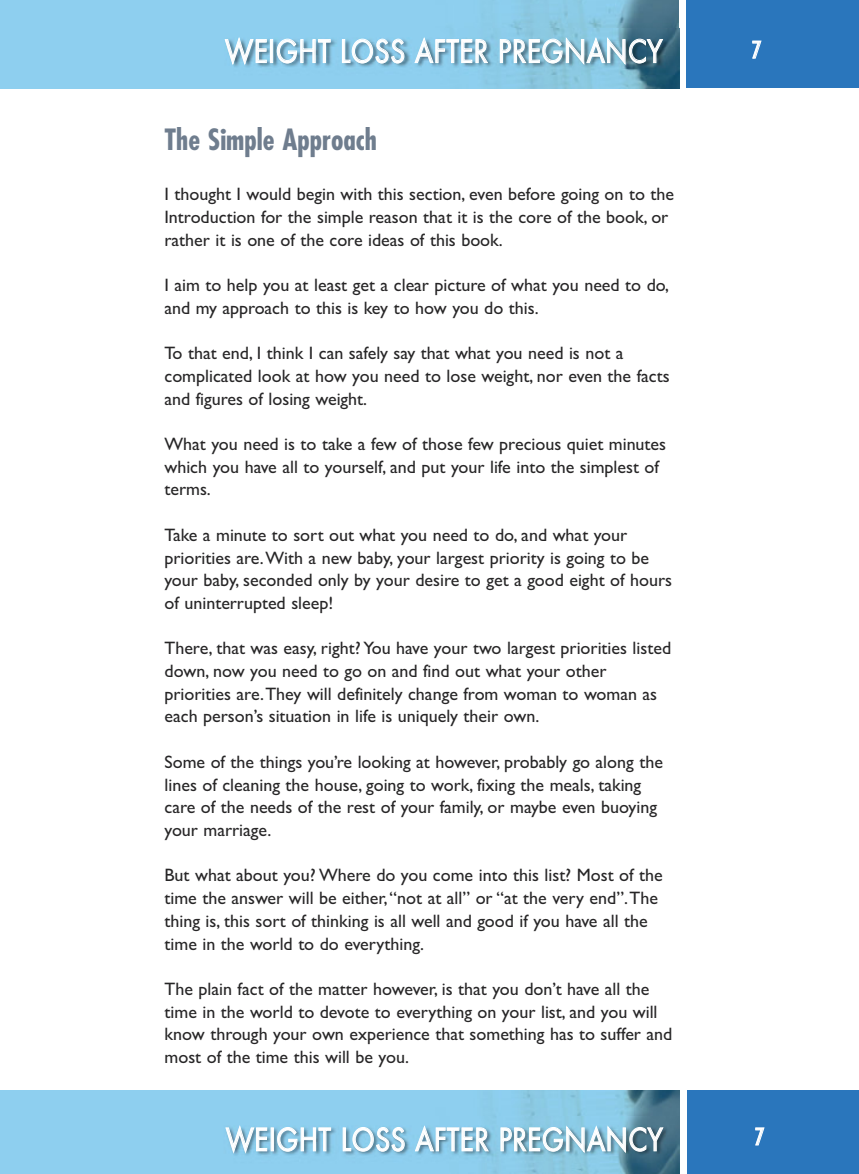
<style>
.page{position:relative;width:859px;height:1174px;background:#fff}
.page>*{position:absolute;margin:0;border:0;box-sizing:border-box;transform-origin:0 0}
.t1{font:34.5px "Futura Cnd Norma";letter-spacing:.01em;color:#fff}
.t2{font:700 condensed 28.5px "Futura";color:#6f7d8e}
.t3{font:500 condensed 24px "Futura BT";color:#fff}
.t4{font:18px/22.6px "Gill Sans";color:#272627}
</style>
<div class="page">
<div style="left:686px;top:0;width:173px;height:88px;background:#2a76bc"></div>
<img style="left:0;top:0;width:679px;height:88px">
<div style="left:687px;top:1090px;width:172px;height:84px;background:#2a76bc"></div>
<img style="left:0;top:1090px;width:679px;height:84px">
<img style="left:47px;top:88px;width:633px;height:1px">
<img style="left:47px;top:28px;width:633px;height:60px">
<img style="left:46px;top:1116px;width:634px;height:58px">
<h1 class="t1" style="left:225px;top:36px;width:439px">XFJHIU MPTT BGUFS QSFHOBODZ</h1>
<h3 class="t3" style="left:752px;top:36px;width:11px">7</h3>
<h2 class="t2" style="left:164px;top:122px;width:214px">The Simple Approach</h2>
<p class="t4" style="left:164px;top:183px;width:511px">I thought I would begin with this section, even before going on to the<br>Introduction for the simple reason that it is the core of the book, or rather it is one of the core ideas of this book.</p>
<p class="t4" style="left:164px;top:273px;width:506px">I aim to help you at least get a clear picture of what you need to do, and my approach to this is key to how you do this.</p>
<p class="t4" style="left:164px;top:341px;width:507px">To that end, I think I can safely say that what you need is not a complicated look at how you need to lose weight, nor even the facts and figures of losing weight.</p>
<p class="t4" style="left:164px;top:432px;width:503px">What you need is to take a few of those few precious quiet minutes which you have all to yourself, and put your life into the simplest of terms.</p>
<p class="t4" style="left:164px;top:523px;width:509px">Take a minute to sort out what you need to do, and what your priorities are. With a new baby, your largest priority is going to be your baby, seconded only by your desire to get a good eight of hours of uninterrupted sleep!</p>
<p class="t4" style="left:164px;top:637px;width:508px">There, that was easy, right? You have your two largest priorities listed down, now you need to go on and find out what your other priorities are. They will definitely change from woman to woman as each person’s situation in life is uniquely their own.</p>
<p class="t4" style="left:164px;top:750px;width:500px">Some of the things you’re looking at however, probably go along the lines of cleaning the house, going to work, fixing the meals, taking care of the needs of the rest of your family, or maybe even buoying your marriage.</p>
<p class="t4" style="left:164px;top:864px;width:500px">But what about you? Where do you come into this list? Most of the time the answer will be either, “not at all” or “at the very end”. The thing is, this sort of thinking is all well and good if you have all the time in the world to do everything.</p>
<p class="t4" style="left:165px;top:977px;width:509px">The plain fact of the matter however, is that you don’t have all the time in the world to devote to everything on your list, and you will know through your own experience that something has to suffer and most of the time this will be you.</p>
<h1 class="t1" style="left:226px;top:1124px;width:438px">XFJHIU MPTT BGUFS QSFHOBODZ</h1>
<h3 class="t3" style="left:755px;top:1122px;width:11px">7</h3>
</div>
